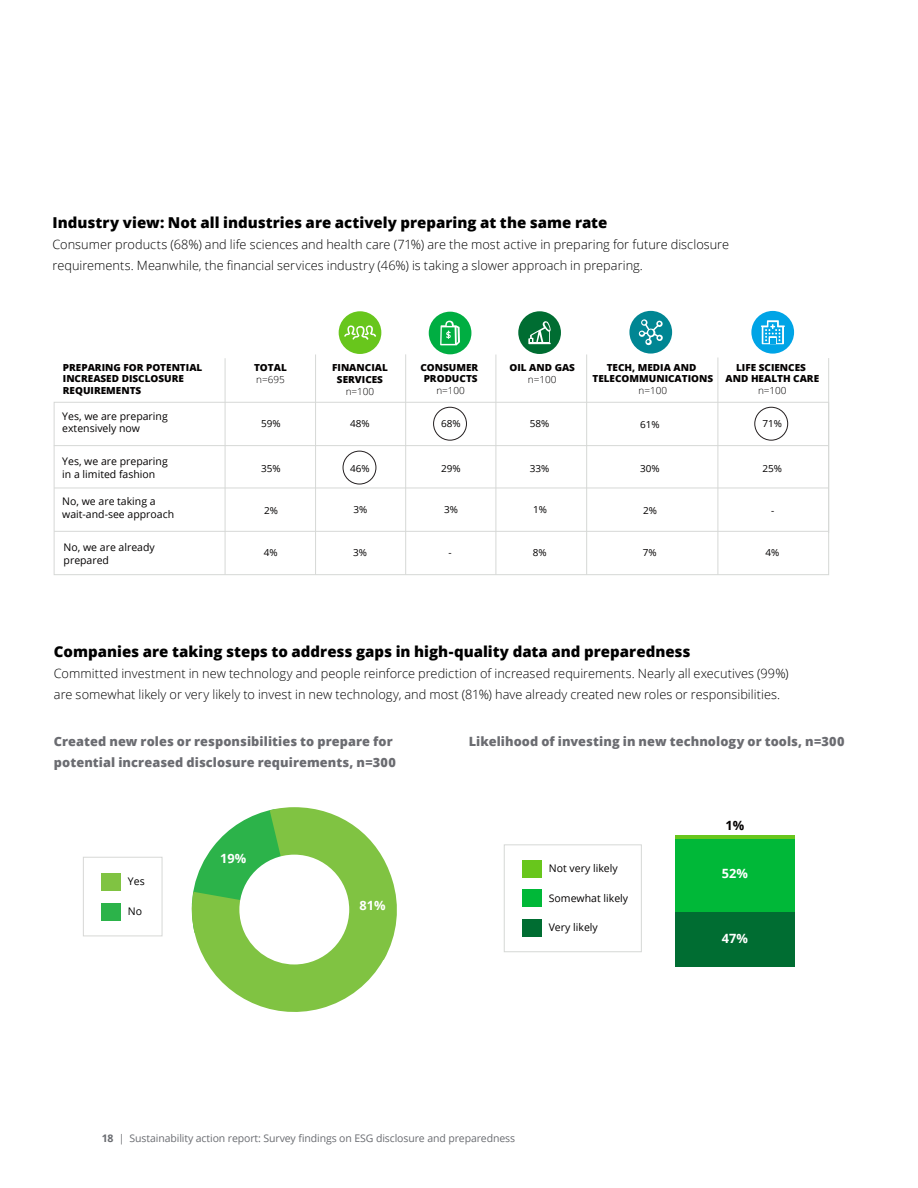
<style>
.page{position:relative;width:918px;height:1188px;background:#fff}
.page>*{position:absolute;margin:0;border:0;box-sizing:border-box;transform-origin:0 0}
.t1{font:800 15px "Open Sans";color:#000}
.t2{font:300 12.75px/21px "Open Sans";letter-spacing:.005em;color:#000}
.t3{font:800 12.75px/21px "Open Sans";letter-spacing:.005em;color:#6b6c71}
.t4{font:700 12.75px "Open Sans";color:#fff}
.t5{font:700 12.75px "Open Sans";color:#030000}
.t6{font:10.5px/12.6px "Open Sans";color:#030000}
.t7{font:10.5px "Open Sans";letter-spacing:-.01em;color:#6a6c71}
.t8{font:10.5px "Open Sans";color:#000}
.t9{font:800 9.75px/11.7px "Open Sans";color:#030000;text-align:center}
.t10{font:9.75px "Open Sans";color:#030000}
.t11{font:300 9.75px "Open Sans";color:#030000}
.s1{font-weight:700}
</style>
<div class="page">
<div style="left:54px;top:402px;width:775px;height:173px;border:1px solid #d6d8d6"></div>
<hr style="left:225px;top:358px;width:1px;height:217px;background:#d6d8d6">
<hr style="left:315px;top:354px;width:1px;height:221px;background:#d6d8d6">
<svg style="left:339px;top:311px;width:42px;height:43px"></svg>
<svg style="left:518px;top:311px;width:43px;height:43px"></svg>
<svg style="left:629px;top:311px;width:43px;height:43px"></svg>
<svg style="left:751px;top:311px;width:43px;height:43px"></svg>
<hr style="left:405px;top:354px;width:1px;height:221px;background:#d6d8d6">
<svg style="left:429px;top:312px;width:42px;height:42px"></svg>
<hr style="left:496px;top:355px;width:1px;height:220px;background:#d6d8d6">
<hr style="left:586px;top:354px;width:1px;height:221px;background:#d6d8d6">
<hr style="left:718px;top:357px;width:1px;height:218px;background:#d6d8d6">
<hr style="left:828px;top:358px;width:1px;height:175px;background:#d6d8d6">
<hr style="left:54px;top:445px;width:775px;height:1px;background:#d6d8d6">
<hr style="left:54px;top:488px;width:775px;height:1px;background:#d6d8d6">
<div style="left:433px;top:407px;width:34px;height:34px;border:1px solid #241f20;border-radius:50%"></div>
<div style="left:343px;top:451px;width:33px;height:33px;border:1px solid #241f20;border-radius:50%"></div>
<hr style="left:54px;top:531px;width:775px;height:1px;background:#d6d8d6">
<div style="left:754px;top:407px;width:34px;height:34px;border:1px solid #241f20;border-radius:50%"></div>
<div style="left:101px;top:873px;width:20px;height:18px;background:#80c342"></div>
<div style="left:101px;top:903px;width:20px;height:17px;background:#2cb34a"></div>
<div style="left:83px;top:857px;width:79px;height:79px;border:1px solid #d7d8d6"></div>
<svg style="left:207px;top:807px;width:190px;height:205px;fill:#80c342"></svg>
<svg style="left:191px;top:809px;width:158px;height:155px"></svg>
<div style="left:675px;top:911px;width:120px;height:56px;background:#006d32"></div>
<div style="left:522px;top:860px;width:20px;height:17px;background:#68c61c"></div>
<div style="left:522px;top:890px;width:20px;height:17px;background:#00b838"></div>
<div style="left:522px;top:920px;width:20px;height:17px;background:#006d32"></div>
<div style="left:504px;top:844px;width:138px;height:108px;border:1px solid #d6d8d6"></div>
<div style="left:675px;top:839px;width:120px;height:73px;background:#00b838"></div>
<hr style="left:675px;top:835px;width:120px;height:4px;background:#68c61c">
<p class="t1" style="left:53px;top:211px;width:556px">Industry view: Not all industries are actively preparing at the same rate</p>
<p class="t2" style="left:53px;top:233px;width:678px">Consumer products (68%) and life sciences and health care (71%) are the most active in preparing for future disclosure requirements. Meanwhile, the financial services industry (46%) is taking a slower approach in preparing.</p>
<p class="t9" style="left:63px;top:361px;width:141px;text-align:left">PREPARING FOR POTENTIAL<br>INCREASED DISCLOSURE<br>REQUIREMENTS</p>
<p class="t6" style="left:62px;top:409px;width:107px">Yes, we are preparing extensively now</p>
<p class="t6" style="left:62px;top:455px;width:107px">Yes, we are preparing in a limited fashion</p>
<p class="t6" style="left:62px;top:495px;width:113px">No, we are taking a wait-and-see approach</p>
<p class="t9" style="left:254px;top:361px;width:34px">TOTAL</p>
<p class="t11" style="left:256px;top:373px;width:30px">n=695</p>
<p class="t9" style="left:332px;top:361px;width:57px">FINANCIAL<br>SERVICES</p>
<p class="t11" style="left:346px;top:384px;width:30px">n=100</p>
<p class="t9" style="left:420px;top:361px;width:59px">CONSUMER<br>PRODUCTS</p>
<p class="t11" style="left:436px;top:384px;width:30px">n=100</p>
<p class="t9" style="left:509px;top:361px;width:67px">OIL AND GAS</p>
<p class="t11" style="left:528px;top:373px;width:30px">n=100</p>
<p class="t9" style="left:592px;top:361px;width:122px">TECH, MEDIA AND<br>TELECOMMUNICATIONS</p>
<p class="t11" style="left:639px;top:384px;width:30px">n=100</p>
<p class="t9" style="left:726px;top:361px;width:95px">LIFE SCIENCES<br>AND HEALTH CARE</p>
<p class="t11" style="left:758px;top:384px;width:30px">n=100</p>
<p class="t10" style="left:261px;top:417px;width:21px">59%</p>
<p class="t10" style="left:350px;top:417px;width:21px">48%</p>
<p class="t10" style="left:441px;top:417px;width:21px">68%</p>
<p class="t10" style="left:530px;top:417px;width:21px">58%</p>
<p class="t10" style="left:640px;top:417px;width:21px">61%</p>
<p class="t10" style="left:763px;top:417px;width:21px">71%</p>
<p class="t10" style="left:261px;top:462px;width:21px">35%</p>
<p class="t10" style="left:350px;top:462px;width:21px">46%</p>
<p class="t10" style="left:441px;top:462px;width:21px">29%</p>
<p class="t10" style="left:530px;top:462px;width:21px">33%</p>
<p class="t10" style="left:640px;top:462px;width:21px">30%</p>
<p class="t10" style="left:763px;top:462px;width:21px">25%</p>
<p class="t10" style="left:264px;top:503px;width:15px">2%</p>
<p class="t10" style="left:353px;top:503px;width:15px">3%</p>
<p class="t10" style="left:444px;top:503px;width:15px">3%</p>
<p class="t10" style="left:533px;top:503px;width:15px">1%</p>
<p class="t10" style="left:643px;top:504px;width:15px">2%</p>
<p class="t10" style="left:771px;top:503px;width:5px">-</p>
<p class="t6" style="left:64px;top:541px;width:93px">No, we are already prepared</p>
<p class="t10" style="left:264px;top:546px;width:15px">4%</p>
<p class="t10" style="left:353px;top:545px;width:15px">3%</p>
<p class="t10" style="left:448px;top:546px;width:5px">-</p>
<p class="t10" style="left:533px;top:545px;width:15px">8%</p>
<p class="t10" style="left:643px;top:546px;width:15px">7%</p>
<p class="t10" style="left:765px;top:546px;width:15px">4%</p>
<p class="t1" style="left:54px;top:640px;width:638px">Companies are taking steps to address gaps in high-quality data and preparedness</p>
<p class="t2" style="left:54px;top:662px;width:736px">Committed investment in new technology and people reinforce prediction of increased requirements. Nearly all executives (99%) are somewhat likely or very likely to invest in new technology, and most (81%) have already created new roles or responsibilities.</p>
<p class="t3" style="left:54px;top:731px;width:343px">Created new roles or responsibilities to prepare for potential increased disclosure requirements, n=300</p>
<p class="t3" style="left:469px;top:731px;width:377px">Likelihood of investing in new technology or tools, n=300</p>
<p class="t8" style="left:128px;top:874px;width:18px">Yes</p>
<p class="t8" style="left:128px;top:904px;width:16px">No</p>
<p class="t4" style="left:224px;top:849px;width:28px">19%</p>
<p class="t4" style="left:220px;top:850px;width:28px">19%</p>
<p class="t4" style="left:360px;top:896px;width:28px">81%</p>
<p class="t6" style="left:549px;top:862px;width:70px">Not very likely</p>
<p class="t6" style="left:549px;top:892px;width:81px">Somewhat likely</p>
<p class="t6" style="left:549px;top:921px;width:51px">Very likely</p>
<p class="t7" style="left:102px;top:1131px;width:415px"><span class="s1">18</span> | Sustainability action report: Survey findings on ESG disclosure and preparedness</p>
<p class="t5" style="left:725px;top:816px;width:20px">1%</p>
<p class="t4" style="left:722px;top:865px;width:28px">52%</p>
<p class="t4" style="left:722px;top:930px;width:28px">47%</p>
</div>
